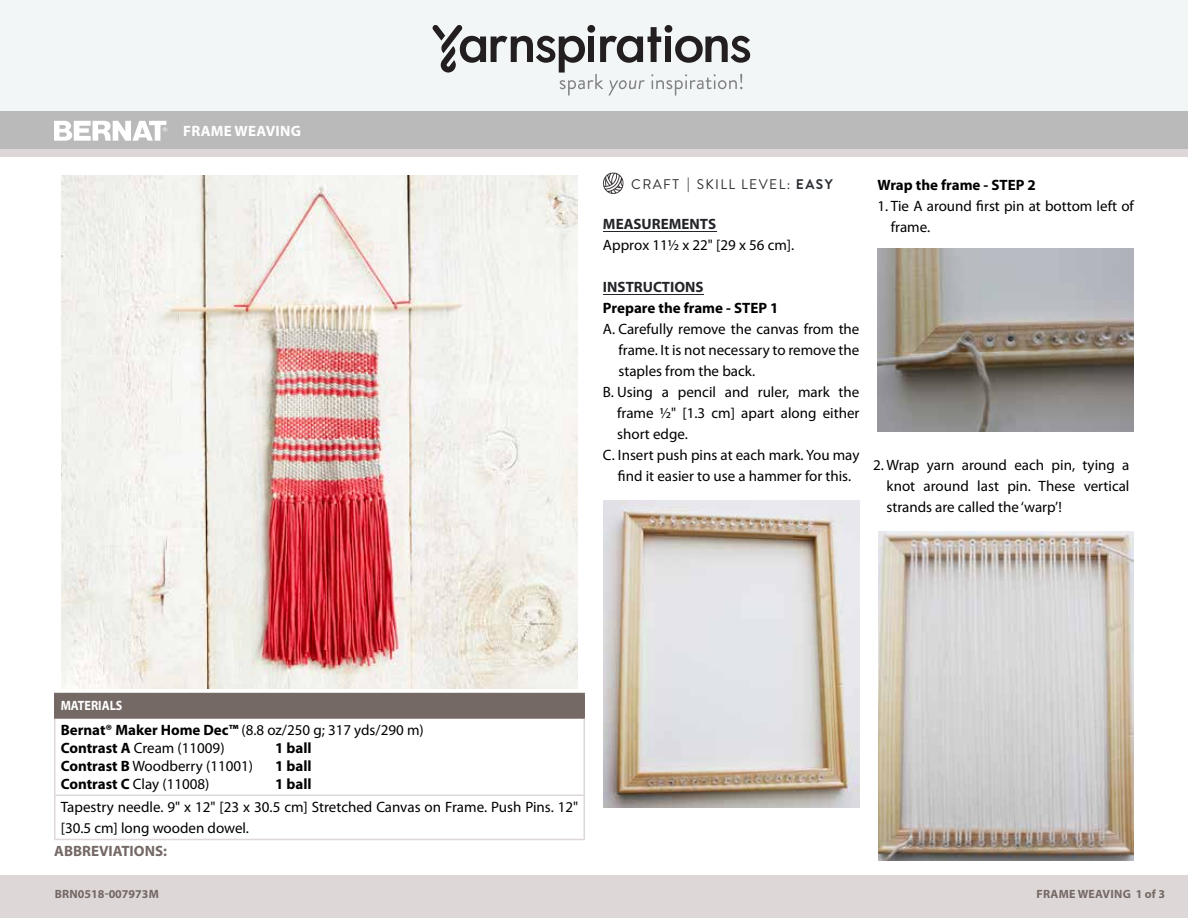
<style>
.page{position:relative;width:1188px;height:918px;background:#fff}
.page>*{position:absolute;margin:0;border:0;box-sizing:border-box;transform-origin:0 0}
.t1{font:15px/21px "Myriad Pro";color:#000}
.t2{font:700 15px "Myriad Pro";color:#000}
.t3{font:700 15px "Myriad Pro";letter-spacing:.02em;color:#fff}
.t4{font:700 15px "Myriad Pro";color:#232529}
.t5{font:13.95px "Brandon Grotesque";letter-spacing:.1em;color:#2d3135}
.t6{font:700 13.5px "Myriad Pro";color:#fff;scale:.9 1}
.t7{font:700 12px "Myriad Pro";letter-spacing:.02em;color:#756966}
.t8{font:700 12px "Myriad Pro";color:#746865}
.s1{font-weight:700}
.s2{font-weight:700;color:#232529}
.s3{font-weight:700;color:#756966}
</style>
<div class="page">
<div style="left:0;top:111px;width:1188px;height:38px;background:#bababa"></div>
<div style="left:0;top:0;width:1188px;height:111px;background:#f3f6f7"></div>
<svg style="left:433px;top:25px;width:318px;height:71px"></svg>
<div style="left:0;top:149px;width:1188px;height:769px;background:#ddd8d7"></div>
<div style="left:0;top:157px;width:1188px;height:717px;background:#fff"></div>
<svg style="left:54px;top:120px;width:114px;height:21px"></svg>
<hr style="left:603px;top:294px;width:101px;height:1px;background:#232529">
<hr style="left:603px;top:231px;width:113px;height:1px;background:#232529">
<div style="left:55px;top:694px;width:529px;height:24px;background:#756966"></div>
<hr style="left:54px;top:719px;width:2px;height:75px;background:#ddd8d7">
<hr style="left:584px;top:719px;width:1px;height:75px;background:#ddd8d7">
<hr style="left:54px;top:794px;width:531px;height:2px;background:#ddd8d7">
<hr style="left:54px;top:796px;width:2px;height:43px;background:#ddd8d7">
<hr style="left:584px;top:796px;width:1px;height:43px;background:#ddd8d7">
<hr style="left:54px;top:839px;width:531px;height:1px;background:#ddd8d7">
<hr style="left:54px;top:693px;width:531px;height:1px;background:#756966">
<hr style="left:54px;top:694px;width:2px;height:23px;background:#756966">
<svg style="left:584px;top:694px;width:1px;height:23px"></svg>
<hr style="left:54px;top:717px;width:531px;height:2px;background:#756966">
<img style="left:61px;top:175px;width:517px;height:513px">
<img style="left:603px;top:500px;width:257px;height:307px">
<img style="left:877px;top:248px;width:256px;height:184px">
<img style="left:878px;top:532px;width:256px;height:328px">
<img style="left:603px;top:173px;width:21px;height:21px">
<p class="t3" style="left:183px;top:121px;width:119px">FRAME WEAVING</p>
<p class="t5" style="left:631px;top:174px;width:203px">CRAFT <span class="s1">|</span> SKILL LEVEL: <span class="s1">EASY</span></p>
<p class="t1" style="left:603px;top:213px;width:193px"><span class="s2">MEASUREMENTS<br></span>Approx 11½ x 22" [29 x 56 cm].</p>
<p class="t4" style="left:603px;top:277px;width:102px">INSTRUCTIONS</p>
<p class="t2" style="left:603px;top:298px;width:177px">Prepare the frame - STEP 1</p>
<p class="t1" style="left:603px;top:318px;width:258px">A. Carefully remove the canvas from the</p>
<p class="t1" style="left:618px;top:339px;width:243px">frame. It is not necessary to remove the</p>
<p class="t1" style="left:618px;top:360px;width:138px">staples from the back.</p>
<p class="t1" style="left:603px;top:381px;width:258px">B. Using a pencil and ruler, mark the</p>
<p class="t1" style="left:617px;top:402px;width:244px">frame ½" [1.3 cm] apart along either</p>
<p class="t1" style="left:617px;top:423px;width:72px">short edge.</p>
<p class="t1" style="left:603px;top:444px;width:258px">C. Insert push pins at each mark. You may</p>
<p class="t1" style="left:618px;top:465px;width:235px">find it easier to use a hammer for this.</p>
<p class="t2" style="left:878px;top:175px;width:160px">Wrap the frame - STEP 2</p>
<p class="t1" style="left:891px;top:195px;width:245px;text-indent:-13px">1. Tie A around first pin at bottom left of frame.</p>
<p class="t1" style="left:886px;top:455px;width:245px;text-align:justify;text-indent:-13px">2. Wrap yarn around each pin, tying a knot around last pin. These vertical strands are called the ‘warp’!</p>
<p class="t6" style="left:61px;top:696px;width:70px">MATERIALS</p>
<p class="t1" style="left:61px;top:721px;width:365px;line-height:18px"><span class="s1">Bernat® Maker Home Dec™</span> (8.8 oz/250 g; 317 yds/290 m)<br><span class="s1">Contrast A</span> Cream (11009)</p>
<p class="t2" style="left:275px;top:738px;width:38px">1 ball</p>
<p class="t1" style="left:61px;top:755px;width:194px"><span class="s1">Contrast B</span> Woodberry (11001)</p>
<p class="t2" style="left:275px;top:756px;width:38px">1 ball</p>
<p class="t1" style="left:61px;top:773px;width:150px"><span class="s1">Contrast C</span> Clay (11008)</p>
<p class="t1" style="left:61px;top:772px;width:519px;line-height:23.2px;text-indent:214px"><span class="s1">1 ball<br></span>Tapestry needle. 9" x 12" [23 x 30.5 cm] Stretched Canvas on Frame. Push Pins. 12"</p>
<p class="t1" style="left:54px;top:817px;width:196px;line-height:22.5px;text-indent:7px">[30.5 cm] long wooden dowel.<br><span class="s3">ABBREVIATIONS:</span></p>
<p class="t8" style="left:55px;top:886px;width:106px">BRN0518-007973M</p>
<p class="t7" style="left:1037px;top:886px;width:130px">FRAME WEAVING 1 of 3</p>
</div>
